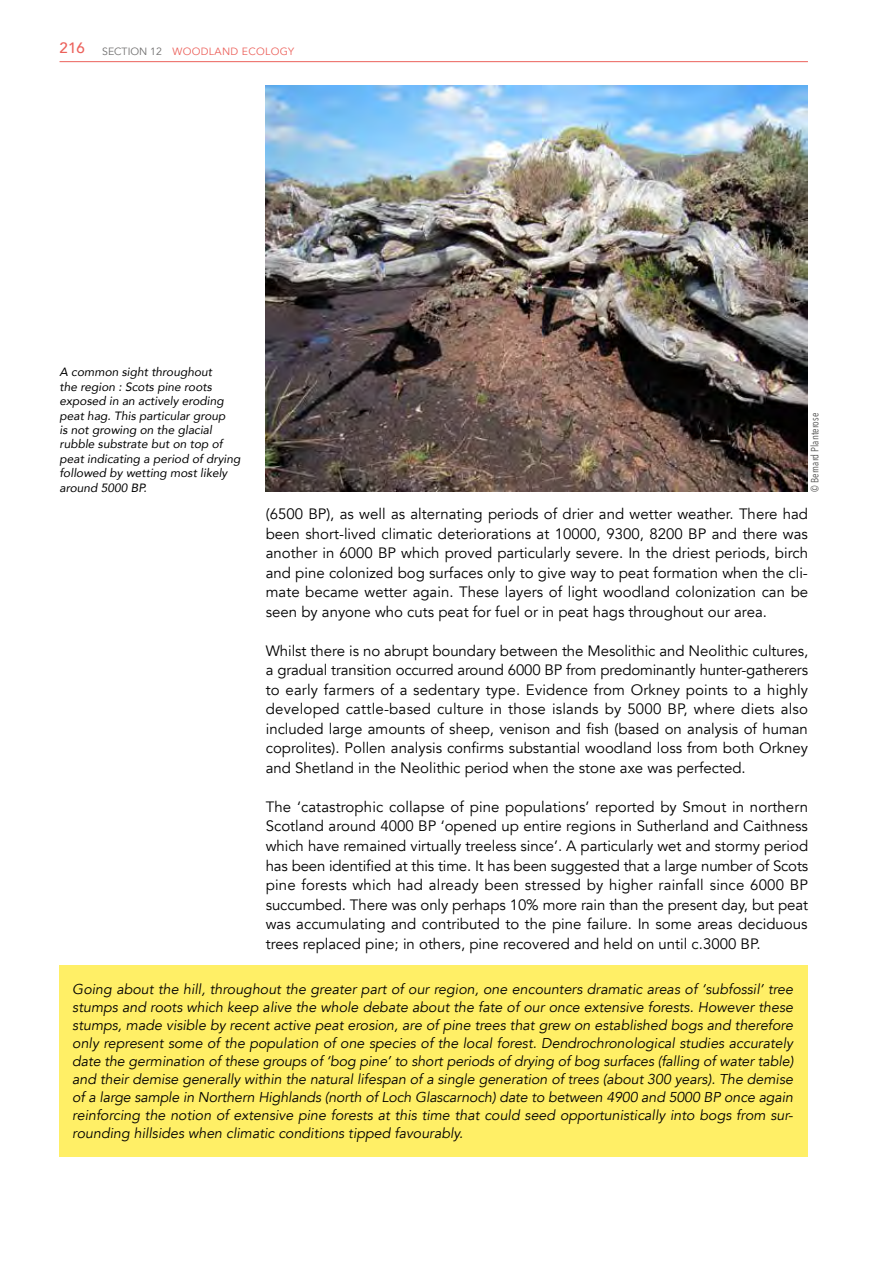
<style>
.page{position:relative;width:893px;height:1263px;background:#fff}
.page>*{position:absolute;margin:0;border:0;box-sizing:border-box;transform-origin:0 0}
.t1{font:15px/19.5px "Avenir";color:#000;text-align:justify}
.Italics_paragraph{font:italic 14.25px/18px "Avenir";color:#000;text-align:justify}
.t2{font:italic 12px/14.4px "Avenir";color:#000}
.t3{font:10.5px "Avenir";letter-spacing:.03em;color:#ec615b}
.Photo_credit{font:10.5px "Avenir Next Condensed";color:#575756}
.s1{color:#706f6f}
</style>
<div class="page">
<hr style="left:60px;top:61px;width:748px;height:1px;background:#ec615b">
<img style="left:266px;top:85px;width:542px;height:407px">
<div style="left:60px;top:965px;width:748px;height:192px;background:#ffef66"></div>
<p class="t3" style="left:60px;top:46px;width:236px"><sup>216</sup> <span class="s1">SECTION 12</span> WOODLAND ECOLOGY</p>
<p class="t2" style="left:60px;top:365px;width:182px">A common sight throughout<br>the region : Scots pine roots exposed in an actively eroding peat hag. This particular group<br>is not growing on the glacial rubble substrate but on top of peat indicating a period of drying followed by wetting most likely around 5000 BP.</p>
<p class="Photo_credit" style="left:806px;top:492px;width:80px;rotate:-90deg">© Bernard Planterose</p>
<p class="t1" style="left:266px;top:505px;width:544px">(6500 BP), as well as alternating periods of drier and wetter weather. There had been short-lived climatic deteriorations at 10000, 9300, 8200 BP and there was another in 6000 BP which proved particularly severe. In the driest periods, birch and pine colonized bog surfaces only to give way to peat formation when the cli&shy;mate became wetter again. These layers of light woodland colonization can be seen by anyone who cuts peat for fuel or in peat hags throughout our area.</p>
<p class="t1" style="left:266px;top:641px;width:544px">Whilst there is no abrupt boundary between the Mesolithic and Neolithic cultures, a gradual transition occurred around 6000 BP from predominantly hunter-gatherers to early farmers of a sedentary type. Evidence from Orkney points to a highly developed cattle-based culture in those islands by 5000 BP, where diets also included large amounts of sheep, venison and fish (based on analysis of human coprolites). Pollen analysis confirms substantial woodland loss from both Orkney and Shetland in the Neolithic period when the stone axe was perfected.</p>
<p class="t1" style="left:266px;top:797px;width:544px">The ‘catastrophic collapse of pine populations’ reported by Smout in northern Scotland around 4000 BP ‘opened up entire regions in Sutherland and Caithness which have remained virtually treeless since’. A particularly wet and stormy period has been identified at this time. It has been suggested that a large number of Scots pine forests which had already been stressed by higher rainfall since 6000 BP succumbed. There was only perhaps 10% more rain than the present day, but peat was accumulating and contributed to the pine failure. In some areas deciduous trees replaced pine; in others, pine recovered and held on until c.3000 BP.</p>
<p class="Italics_paragraph" style="left:72px;top:981px;width:723px">Going about the hill, throughout the greater part of our region, one encounters dramatic areas of ‘subfossil’ tree stumps and roots which keep alive the whole debate about the fate of our once extensive forests. However these stumps, made visible by recent active peat erosion, are of pine trees that grew on established bogs and therefore only represent some of the population of one species of the local forest. Dendrochronological studies accurately date the germination of these groups of ‘bog pine’ to short periods of drying of bog surfaces (falling of water table) and their demise generally within the natural lifespan of a single generation of trees (about 300 years). The demise of a large sample in Northern Highlands (north of Loch Glascarnoch) date to between 4900 and 5000 BP once again reinforcing the notion of extensive pine forests at this time that could seed opportunistically into bogs from sur&shy;rounding hillsides when climatic conditions tipped favourably.</p>
</div>
